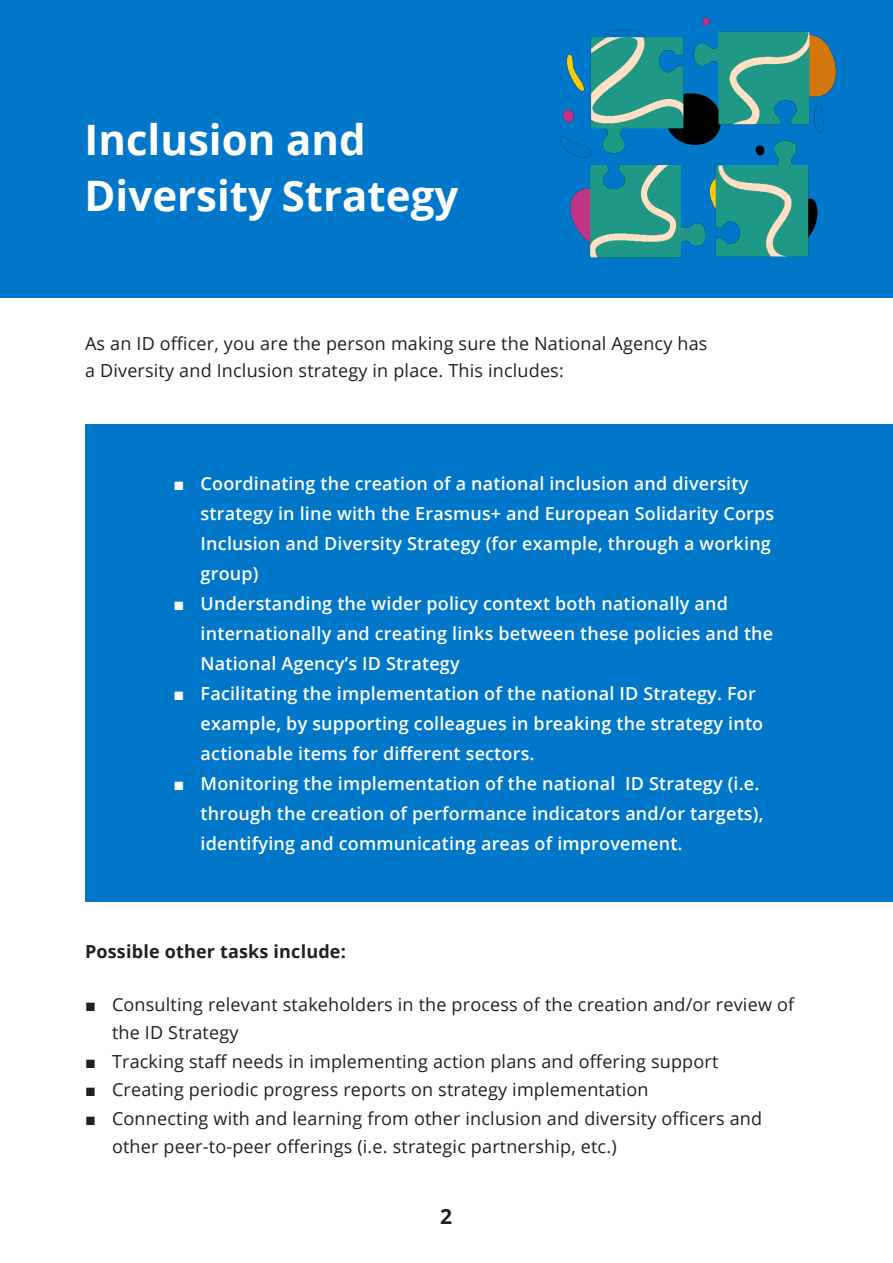
<style>
.page{position:relative;width:893px;height:1263px;background:#fff}
.page>*{position:absolute;margin:0;border:0;box-sizing:border-box;transform-origin:0 0}
.Estilo_de_parágrafo{font:700 42px/55.5px "Open Sans";color:#fff}
.t1{font:700 21px "Open Sans";color:#231f20}
.t2{font:600 18px/30px "Open Sans";letter-spacing:.01em;color:#fff}
.t3{font:18px/28.5px "Open Sans";letter-spacing:.01em;color:#231f20}
.t4{font:700 18px "Open Sans";letter-spacing:.01em;color:#231f20}
.s1{font-family:"Arial";font-weight:700}
</style>
<div class="page">
<hr style="left:892px;top:424px;width:1px;height:251px;background:#c853d9">
<div style="left:0;top:1px;width:892px;height:297px;background:#0077c8"></div>
<img style="left:560px;top:17px;width:276px;height:241px">
<div style="left:85px;top:424px;width:807px;height:477px;background:#0077c8"></div>
<p class="Estilo_de_parágrafo" style="left:85px;top:111px;width:375px">Inclusion and<br>Diversity Strategy</p>
<p class="t3" style="left:85px;top:330px;width:624px;line-height:27px">As an ID officer, you are the person making sure the National Agency has a Diversity and Inclusion strategy in place. This includes:</p>
<p class="t2" style="left:201px;top:468px;width:575px;text-indent:-27px"><span class="s1">■</span> Coordinating the creation of a national inclusion and diversity strategy in line with the Erasmus+ and European Solidarity Corps Inclusion and Diversity Strategy (for example, through a working group)</p>
<p class="t2" style="left:201px;top:588px;width:574px;text-indent:-27px"><span class="s1">■</span> Understanding the wider policy context both nationally and internationally and creating links between these policies and the<br>National Agency’s ID Strategy</p>
<p class="t2" style="left:201px;top:678px;width:564px;text-indent:-27px"><span class="s1">■</span> Facilitating the implementation of the national ID Strategy. For example, by supporting colleagues in breaking the strategy into actionable items for different sectors.</p>
<p class="t2" style="left:201px;top:768px;width:564px;text-indent:-27px"><span class="s1">■</span> Monitoring the implementation of the national ID Strategy (i.e. through the creation of performance indicators and/or targets), identifying and communicating areas of improvement.</p>
<p class="t4" style="left:85px;top:939px;width:262px">Possible other tasks include:</p>
<p class="t3" style="left:112px;top:989px;width:684px;text-indent:-27px"><span class="s1">■</span> Consulting relevant stakeholders in the process of the creation and/or review of the ID Strategy</p>
<p class="t3" style="left:85px;top:1046px;width:635px"><span class="s1">■</span> Tracking staff needs in implementing action plans and offering support</p>
<p class="t3" style="left:85px;top:1075px;width:565px"><span class="s1">■</span> Creating periodic progress reports on strategy implementation</p>
<p class="t3" style="left:112px;top:1103px;width:652px;text-indent:-27px"><span class="s1">■</span> Connecting with and learning from other inclusion and diversity officers and other peer-to-peer offerings (i.e. strategic partnership, etc.)</p>
<p class="t1" style="left:440px;top:1201px;width:13px">2</p>
</div>
